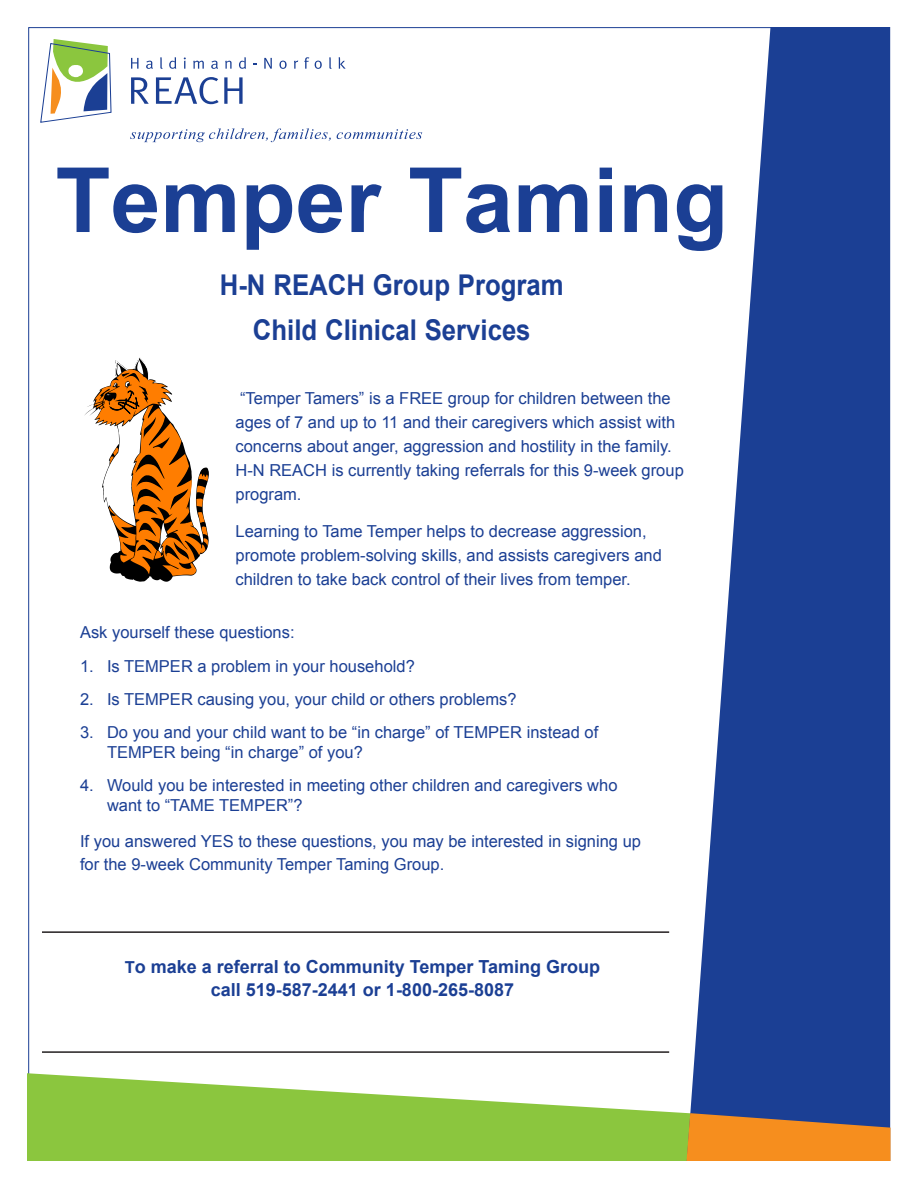
<style>
.page{position:relative;width:918px;height:1188px;background:#fff}
.page>*{position:absolute;margin:0;border:0;box-sizing:border-box;transform-origin:0 0}
.t1{font:700 90px "Arial";color:#1b3f94}
.t2{font:700 28.65px "Arial";color:#1b3f94;scale:.9 1}
.t3{font:700 18px "Arial";color:#1b3f94}
.Paragraph_Style_9{font:16.5px/24px "Arial";color:#1b3f94}
.s1{font-size:16.5px}
</style>
<div class="page">
<svg style="left:27px;top:1073px;width:660px;height:88px;fill:#8bc63e"></svg>
<svg style="left:687px;top:27px;width:203px;height:1086px;fill:#1b3f94"></svg>
<svg style="left:687px;top:1113px;width:204px;height:48px;background:#d38230"></svg>
<svg style="left:131px;top:77px;width:18px;height:27px"></svg>
<svg style="left:156px;top:77px;width:87px;height:27px"></svg>
<svg style="left:131px;top:58px;width:8px;height:11px"></svg>
<svg style="left:146px;top:61px;width:7px;height:8px"></svg>
<svg style="left:160px;top:57px;width:3px;height:12px"></svg>
<svg style="left:169px;top:57px;width:7px;height:12px"></svg>
<svg style="left:184px;top:57px;width:2px;height:12px"></svg>
<svg style="left:193px;top:61px;width:11px;height:8px"></svg>
<svg style="left:211px;top:61px;width:7px;height:8px"></svg>
<svg style="left:225px;top:61px;width:7px;height:8px"></svg>
<svg style="left:239px;top:57px;width:7px;height:12px"></svg>
<svg style="left:264px;top:58px;width:8px;height:11px"></svg>
<svg style="left:279px;top:61px;width:8px;height:8px"></svg>
<svg style="left:294px;top:61px;width:4px;height:8px"></svg>
<svg style="left:304px;top:57px;width:5px;height:12px"></svg>
<svg style="left:315px;top:61px;width:7px;height:8px"></svg>
<svg style="left:329px;top:57px;width:3px;height:12px"></svg>
<svg style="left:339px;top:57px;width:7px;height:12px"></svg>
<svg style="left:40px;top:39px;width:72px;height:84px"></svg>
<svg style="left:130px;top:128px;width:201px;height:14px"></svg>
<svg style="left:337px;top:129px;width:85px;height:10px"></svg>
<hr style="left:42px;top:931px;width:627px;height:2px;background:#231f20">
<hr style="left:42px;top:1051px;width:627px;height:2px;background:#231f20">
<svg style="left:84px;top:357px;width:125px;height:225px"></svg>
<p class="t1" style="left:56px;top:140px;width:674px">Temper Taming</p>
<p class="t2" style="left:220px;top:266px;width:384px">H-N REACH Group Program</p>
<p class="t2" style="left:253px;top:311px;width:310px">Child Clinical Services</p>
<p class="Paragraph_Style_9" style="left:236px;top:386px;width:450px">“Temper Tamers” is a FREE group for children between the ages of 7 and up to 11 and their caregivers which assist with concerns about anger, aggression and hostility in the family.<br>H-N REACH is currently taking referrals for this 9-week group program.</p>
<p class="Paragraph_Style_9" style="left:236px;top:519px;width:428px">Learning to Tame Temper helps to decrease aggression, promote problem-solving skills, and assists caregivers and children to take back control of their lives from temper.</p>
<p class="Paragraph_Style_9" style="left:80px;top:621px;width:216px">Ask yourself these questions:</p>
<p class="Paragraph_Style_9" style="left:80px;top:654px;width:336px">1. Is TEMPER a problem in your household?</p>
<p class="Paragraph_Style_9" style="left:80px;top:687px;width:438px">2. Is TEMPER causing you, your child or others problems?</p>
<p class="Paragraph_Style_9" style="left:107px;top:723px;width:493px;line-height:19.8px;text-indent:-27px">3. Do you and your child want to be “in charge” of TEMPER instead of<br>TEMPER being “in charge” of you?</p>
<p class="Paragraph_Style_9" style="left:107px;top:776px;width:512px;line-height:19.8px;text-indent:-27px">4. Would you be interested in meeting other children and caregivers who want to “TAME TEMPER”?</p>
<p class="Paragraph_Style_9" style="left:80px;top:830px;width:562px;line-height:22.5px">If you answered YES to these questions, you may be interested in signing up for the 9-week Community Temper Taming Group.</p>
<p class="t3" style="left:125px;top:955px;width:477px"><span class="s1">T</span>o make a referral to Community Temper Taming Group</p>
<p class="t3" style="left:211px;top:977px;width:305px">call 519-587-2441 or 1-800-265-8087</p>
</div>
